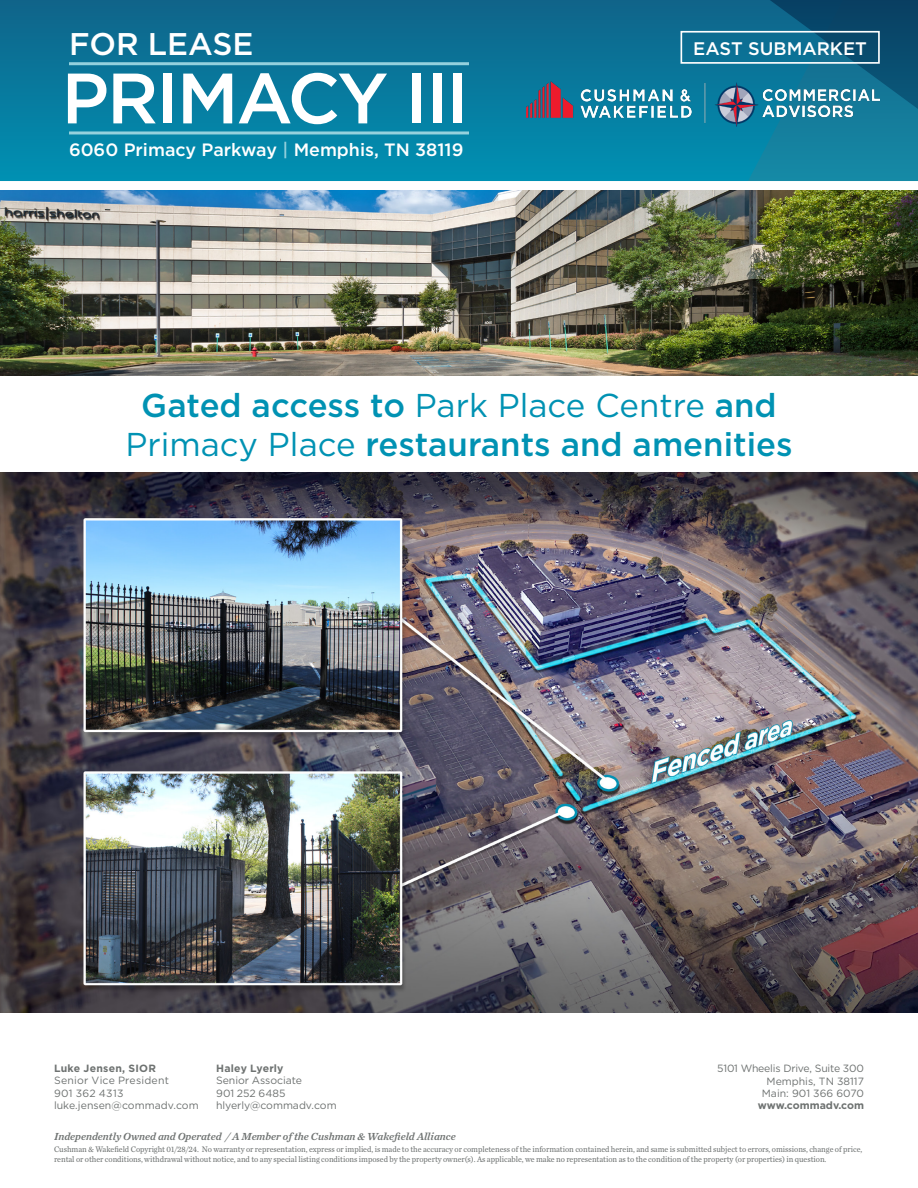
<style>
.page{position:relative;width:918px;height:1188px;background:#fff}
.page>*{position:absolute;margin:0;border:0;box-sizing:border-box;transform-origin:0 0}
.t1{font:500 71.1px "Gotham";letter-spacing:-.03em;color:#fff}
.Subheading_-_gray{font:500 33px "Gotham";color:#0092b3}
.t2{font:500 31.35px "Gotham";color:#fff}
.t3{font:500 18.15px "Gotham";color:#fff}
.t4{font:500 17.85px "Gotham";color:#fff}
.t5{font:italic 10.65px "Chronicle Text G2 Semi";color:#6e7271}
.t6{font:10.5px/12.5px "Gotham";color:#6e7271}
.t7{font:10.5px/12.5px "Gotham";letter-spacing:-.02em;color:#6e7271;text-align:right}
.t8{font:700 10.5px "Gotham";letter-spacing:.015em;color:#6e7271}
.t9{font:8.4px/10.1px "Chronicle Text G2";letter-spacing:-.005em;color:#6e7271;scale:.95 1}
.s1{color:#95d1dd}
.s2{font-weight:400}
</style>
<div class="page">
<img style="left:0;top:472px;width:918px;height:540px">
<img style="left:0;top:191px;width:918px;height:184px">
<div style="left:0;top:0;width:918px;height:181px;background:linear-gradient(to bottom,#106489,#0191b3)"></div>
<svg style="left:732px;top:0;width:186px;height:181px;background:#0e6c8d"></svg>
<div style="left:681px;top:31px;width:199px;height:33px;border:2px solid #fff"></div>
<img style="left:526px;top:81px;width:354px;height:45px">
<hr style="left:69px;top:62px;width:400px;height:3px;background:#95d1dd">
<hr style="left:69px;top:131px;width:400px;height:3px;background:#95d1dd">
<h3 class="t2" style="left:69px;top:23px;width:186px">FOR LEASE</h3>
<h3 class="t3" style="left:693px;top:36px;width:175px">EAST SUBMARKET</h3>
<h1 class="t1" style="left:62px;top:52px;width:409px">PRIMACY III</h1>
<h3 class="t4" style="left:69px;top:138px;width:396px">6060 Primacy Parkway <span class="s1">|</span> Memphis, TN 38119</h3>
<p class="Subheading_-_gray" style="left:141px;top:384px;width:637px">Gated access to <span class="s2">Park Place Centre</span> and</p>
<p class="Subheading_-_gray" style="left:125px;top:423px;width:669px"><span class="s2">Primacy Place</span> restaurants and amenities</p>
<p class="t8" style="left:216px;top:1061px;width:69px">Haley Lyerly</p>
<p class="t6" style="left:216px;top:1074px;width:122px">Senior Associate<br>901 252 6485 hlyerly@commadv.com</p>
<p class="t9" style="left:54px;top:1144px;width:852px">Cushman &amp; Wakefield Copyright 01/28/24. No warranty or representation, express or implied, is made to the accuracy or completeness of the information contained herein, and same is submitted subject to errors, omissions, change of price, rental or other conditions, withdrawal without notice, and to any special listing conditions imposed by the property owner(s). As applicable, we make no representation as to the condition of the property (or properties) in question.</p>
<p class="t8" style="left:54px;top:1061px;width:104px">Luke Jensen, SIOR</p>
<p class="t6" style="left:54px;top:1074px;width:146px">Senior Vice President<br>901 362 4313 luke.jensen@commadv.com</p>
<p class="t7" style="left:717px;top:1062px;width:148px">5101 Wheelis Drive, Suite 300<br>Memphis, TN 38117<br>Main: 901 366 6070</p>
<p class="t8" style="left:758px;top:1099px;width:108px">www.commadv.com</p>
<p class="t5" style="left:54px;top:1128px;width:403px">Independently Owned and Operated / A Member of the Cushman &amp; Wakefield Alliance</p>
</div>
